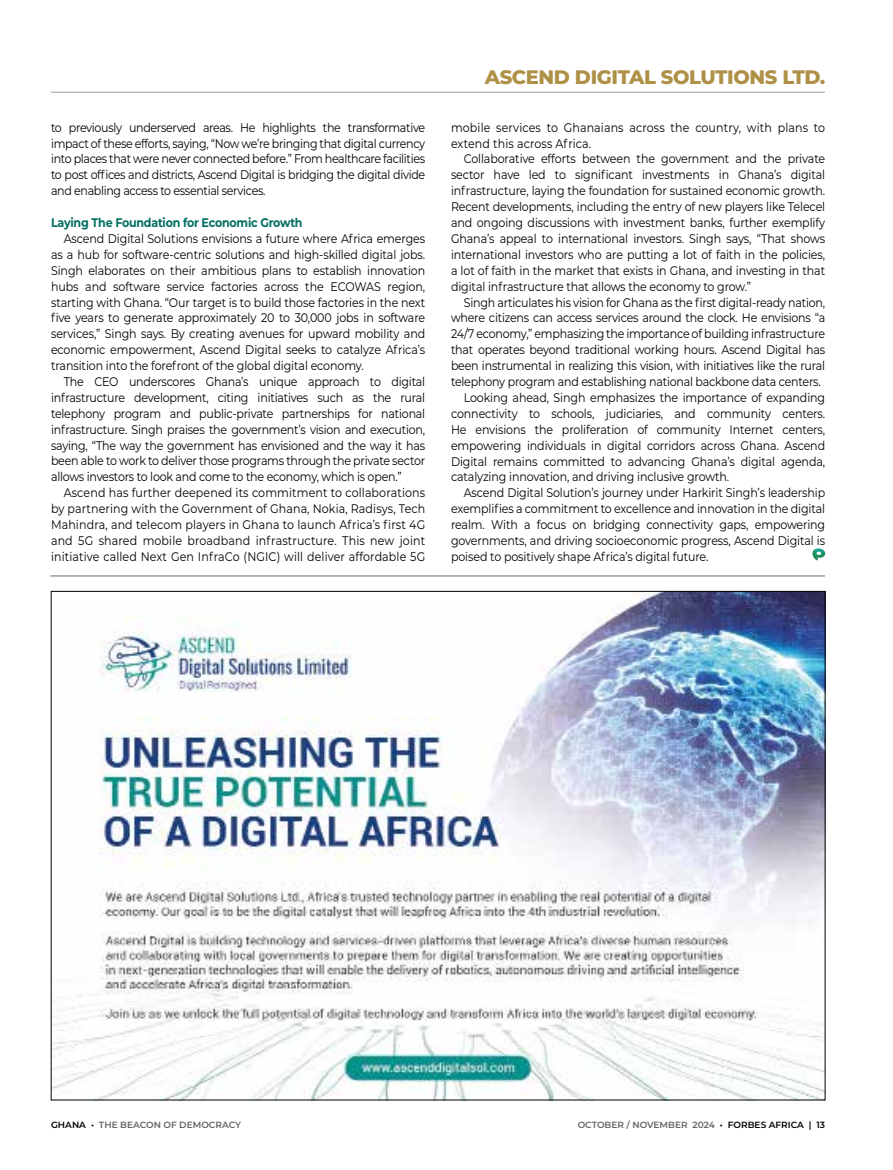
<style>
.page{position:relative;width:893px;height:1170px;background:#fff}
.page>*{position:absolute;margin:0;border:0;box-sizing:border-box;transform-origin:0 0}
.t1{font:800 19.5px "Montserrat";letter-spacing:-.02em;color:#ae9146}
.t2{font:12.45px/15.9px "Montserrat";letter-spacing:-.01em;color:#000;text-align:justify;scale:.89 1}
.t3{font:12.45px/15.9px "Montserrat";letter-spacing:.01em;color:#000;scale:.89 1}
.t4{font:700 12.45px "Montserrat";letter-spacing:-.02em;color:#006e60;scale:.89 1}
.t5{font:600 9px "Montserrat";color:#646363}
.s1{color:#000}
</style>
<div class="page">
<hr style="left:51px;top:92px;width:774px;height:1px;background:#9d9d9c">
<svg style="left:812px;top:548px;width:13px;height:12px"></svg>
<hr style="left:50px;top:575px;width:775px;height:1px;background:#9d9d9c">
<img style="left:53px;top:593px;width:770px;height:504px">
<p class="t2" style="left:51px;top:119px;width:422px">to previously underserved areas. He highlights the transformative impact of these efforts, saying, “Now we’re bringing that digital currency into places that were never connected before.” From healthcare facilities to post offices and districts, Ascend Digital is bridging the digital divide and enabling access to essential services.</p>
<p class="t4" style="left:51px;top:213px;width:284px">Laying The Foundation for Economic Growth</p>
<p class="t2" style="left:51px;top:230px;width:422px;text-indent:13px">Ascend Digital Solutions envisions a future where Africa emerges as a hub for software-centric solutions and high-skilled digital jobs.<br>Singh elaborates on their ambitious plans to establish innovation hubs and software service factories across the ECOWAS region, starting with Ghana. “Our target is to build those factories in the next five years to generate approximately 20 to 30,000 jobs in software services,” Singh says. By creating avenues for upward mobility and economic empowerment, Ascend Digital seeks to catalyze Africa’s transition into the forefront of the global digital economy.</p>
<p class="t2" style="left:51px;top:373px;width:422px;text-indent:13px">The CEO underscores Ghana’s unique approach to digital infrastructure development, citing initiatives such as the rural telephony program and public-private partnerships for national infrastructure. Singh praises the government’s vision and execution, saying, “The way the government has envisioned and the way it has been able to work to deliver those programs through the private sector allows investors to look and come to the economy, which is open.”</p>
<p class="t2" style="left:51px;top:484px;width:422px;text-indent:13px">Ascend has further deepened its commitment to collaborations by partnering with the Government of Ghana, Nokia, Radisys, Tech Mahindra, and telecom players in Ghana to launch Africa’s first 4G and 5G shared mobile broadband infrastructure. This new joint initiative called Next Gen InfraCo (NGIC) will deliver affordable 5G</p>
<h1 class="t1" style="left:485px;top:63px;width:342px">ASCEND DIGITAL SOLUTIONS LTD.</h1>
<p class="t3" style="left:451px;top:119px;width:422px">mobile services to Ghanaians across the country, with plans to extend this across Africa.</p>
<p class="t2" style="left:451px;top:151px;width:422px;text-indent:13px">Collaborative efforts between the government and the private sector have led to significant investments in Ghana’s digital infrastructure, laying the foundation for sustained economic growth.<br>Recent developments, including the entry of new players like Telecel and ongoing discussions with investment banks, further exemplify Ghana’s appeal to international investors. Singh says, “That shows international investors who are putting a lot of faith in the policies, a lot of faith in the market that exists in Ghana, and investing in that digital infrastructure that allows the economy to grow.”</p>
<p class="t2" style="left:464px;top:294px;width:408px">Singh articulates his vision for Ghana as the first digital-ready nation,</p>
<p class="t2" style="left:451px;top:309px;width:422px">where citizens can access services around the clock. He envisions “a</p>
<p class="t2" style="left:451px;top:325px;width:422px">24/7 economy,” emphasizing the importance of building infrastructure</p>
<p class="t2" style="left:451px;top:341px;width:422px">that operates beyond traditional working hours. Ascend Digital has</p>
<p class="t2" style="left:451px;top:357px;width:422px">been instrumental in realizing this vision, with initiatives like the rural</p>
<p class="t2" style="left:451px;top:373px;width:417px">telephony program and establishing national backbone data centers.</p>
<p class="t2" style="left:464px;top:389px;width:408px">Looking ahead, Singh emphasizes the importance of expanding</p>
<p class="t2" style="left:451px;top:405px;width:422px">connectivity to schools, judiciaries, and community centers.</p>
<p class="t2" style="left:451px;top:421px;width:422px">He envisions the proliferation of community Internet centers,</p>
<p class="t2" style="left:451px;top:437px;width:422px">empowering individuals in digital corridors across Ghana. Ascend</p>
<p class="t2" style="left:451px;top:452px;width:422px">Digital remains committed to advancing Ghana’s digital agenda,</p>
<p class="t2" style="left:451px;top:468px;width:314px">catalyzing innovation, and driving inclusive growth.</p>
<p class="t2" style="left:464px;top:484px;width:408px">Ascend Digital Solution’s journey under Harkirit Singh’s leadership</p>
<p class="t2" style="left:451px;top:500px;width:422px">exemplifies a commitment to excellence and innovation in the digital</p>
<p class="t2" style="left:451px;top:516px;width:422px">realm. With a focus on bridging connectivity gaps, empowering</p>
<p class="t2" style="left:451px;top:532px;width:422px">governments, and driving socioeconomic progress, Ascend Digital is</p>
<p class="t2" style="left:451px;top:548px;width:291px">poised to positively shape Africa’s digital future.</p>
<p class="t5" style="left:51px;top:1118px;width:192px"><span class="s1">GHANA •</span> THE BEACON OF DEMOCRACY</p>
<p class="t5" style="left:578px;top:1118px;width:249px">OCTOBER / NOVEMBER 2024 <span class="s1">• FORBES AFRICA | 13</span></p>
</div>
